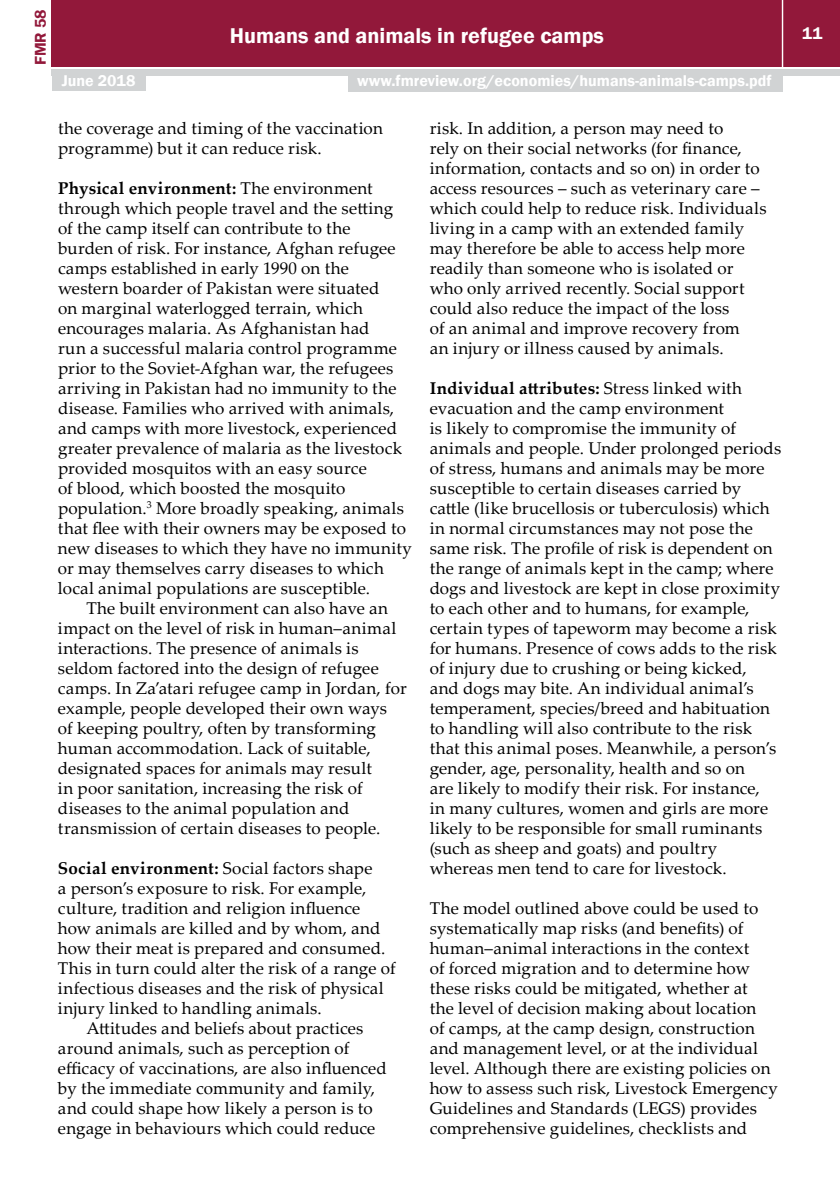
<style>
.page{position:relative;width:840px;height:1191px;background:#fff}
.page>*{position:absolute;margin:0;border:0;box-sizing:border-box;transform-origin:0 0}
.t1{font:600 22px "Franklin Gothic";color:#fff}
.t2{font:17px/20px "Palatino Linotype";letter-spacing:.01em;color:#000}
.t3{font:700 17px "Palatino Linotype";letter-spacing:.015em;color:#000}
.t4{font:600 17px "Franklin Gothic";color:#fff}
.t5{font:600 16px "Franklin Gothic";color:#fff}
.t6{font:600 16px "Franklin Gothic";color:#92183a}
.s1{font-weight:700}
.s2{font-weight:400}
</style>
<div class="page">
<div style="left:52px;top:0;width:787px;height:66px;background:#92183a"></div>
<div style="left:52px;top:69px;width:787px;height:6px;background:#d1d3d4"></div>
<hr style="left:781px;top:0;width:1px;height:68px;background:#fff">
<div style="left:52px;top:73px;width:93px;height:18px;background:#d1d3d4"></div>
<div style="left:348px;top:74px;width:434px;height:18px;background:#d1d3d4"></div>
<p class="t6" style="left:31px;top:65px;width:57px;rotate:-90deg">FMR 58</p>
<p class="t1" style="left:230px;top:22px;width:375px">Humans and animals in refugee camps</p>
<p class="t4" style="left:801px;top:23px;width:22px">11</p>
<p class="t5" style="left:62px;top:71px;width:75px">June 2018</p>
<p class="t5" style="left:357px;top:71px;width:415px">www.fmreview.org/economies/humans-animals-camps.pdf</p>
<p class="t2" style="left:58px;top:117px;width:326px">the coverage and timing of the vaccination programme) but it can reduce risk.</p>
<p class="t2" style="left:58px;top:177px;width:355px"><span class="s1">Physical environment:</span> The environment through which people travel and the setting of the camp itself can contribute to the<br>burden of risk. For instance, Afghan refugee camps established in early 1990 on the western boarder of Pakistan were situated<br>on marginal waterlogged terrain, which encourages malaria. As Afghanistan had<br>run a successful malaria control programme prior to the Soviet-Afghan war, the refugees arriving in Pakistan had no immunity to the disease. Families who arrived with animals, and camps with more livestock, experienced greater prevalence of malaria as the livestock provided mosquitos with an easy source<br>of blood, which boosted the mosquito population.<sup>3</sup> More broadly speaking, animals that flee with their owners may be exposed to new diseases to which they have no immunity or may themselves carry diseases to which local animal populations are susceptible.</p>
<p class="t2" style="left:58px;top:597px;width:350px;text-indent:28px">The built environment can also have an impact on the level of risk in human–animal interactions. The presence of animals is seldom factored into the design of refugee camps. In Za’atari refugee camp in Jordan, for example, people developed their own ways<br>of keeping poultry, often by transforming human accommodation. Lack of suitable, designated spaces for animals may result<br>in poor sanitation, increasing the risk of diseases to the animal population and transmission of certain diseases to people.</p>
<p class="t3" style="left:58px;top:856px;width:316px">Social environment: <span class="s2">Social factors shape</span></p>
<p class="t2" style="left:58px;top:877px;width:310px">a person’s exposure to risk. For example,</p>
<p class="t2" style="left:58px;top:897px;width:303px">culture, tradition and religion influence</p>
<p class="t2" style="left:58px;top:917px;width:324px">how animals are killed and by whom, and</p>
<p class="t2" style="left:58px;top:937px;width:329px">how their meat is prepared and consumed.</p>
<p class="t2" style="left:58px;top:957px;width:339px">This in turn could alter the risk of a range of</p>
<p class="t2" style="left:58px;top:977px;width:327px">infectious diseases and the risk of physical</p>
<p class="t2" style="left:58px;top:997px;width:265px">injury linked to handling animals.</p>
<p class="t2" style="left:86px;top:1017px;width:278px">Attitudes and beliefs about practices</p>
<p class="t2" style="left:58px;top:1037px;width:293px">around animals, such as perception of</p>
<p class="t2" style="left:58px;top:1057px;width:330px">efficacy of vaccinations, are also influenced</p>
<p class="t2" style="left:58px;top:1077px;width:318px">by the immediate community and family,</p>
<p class="t2" style="left:58px;top:1097px;width:316px">and could shape how likely a person is to</p>
<p class="t2" style="left:58px;top:1117px;width:319px">engage in behaviours which could reduce</p>
<p class="t2" style="left:429px;top:117px;width:338px">risk. In addition, a person may need to<br>rely on their social networks (for finance, information, contacts and so on) in order to access resources – such as veterinary care – which could help to reduce risk. Individuals living in a camp with an extended family may therefore be able to access help more readily than someone who is isolated or who only arrived recently. Social support could also reduce the impact of the loss<br>of an animal and improve recovery from<br>an injury or illness caused by animals.</p>
<p class="t2" style="left:429px;top:377px;width:353px"><span class="s1">Individual attributes:</span> Stress linked with evacuation and the camp environment<br>is likely to compromise the immunity of animals and people. Under prolonged periods of stress, humans and animals may be more susceptible to certain diseases carried by cattle (like brucellosis or tuberculosis) which in normal circumstances may not pose the same risk. The profile of risk is dependent on the range of animals kept in the camp; where dogs and livestock are kept in close proximity to each other and to humans, for example, certain types of tapeworm may become a risk for humans. Presence of cows adds to the risk of injury due to crushing or being kicked,<br>and dogs may bite. An individual animal’s temperament, species/breed and habituation to handling will also contribute to the risk that this animal poses. Meanwhile, a person’s gender, age, personality, health and so on<br>are likely to modify their risk. For instance,<br>in many cultures, women and girls are more likely to be responsible for small ruminants (such as sheep and goats) and poultry whereas men tend to care for livestock.</p>
<p class="t2" style="left:429px;top:897px;width:349px">The model outlined above could be used to systematically map risks (and benefits) of human–animal interactions in the context<br>of forced migration and to determine how these risks could be mitigated, whether at<br>the level of decision making about location<br>of camps, at the camp design, construction and management level, or at the individual level. Although there are existing policies on how to assess such risk, Livestock Emergency Guidelines and Standards (LEGS) provides comprehensive guidelines, checklists and</p>
</div>
